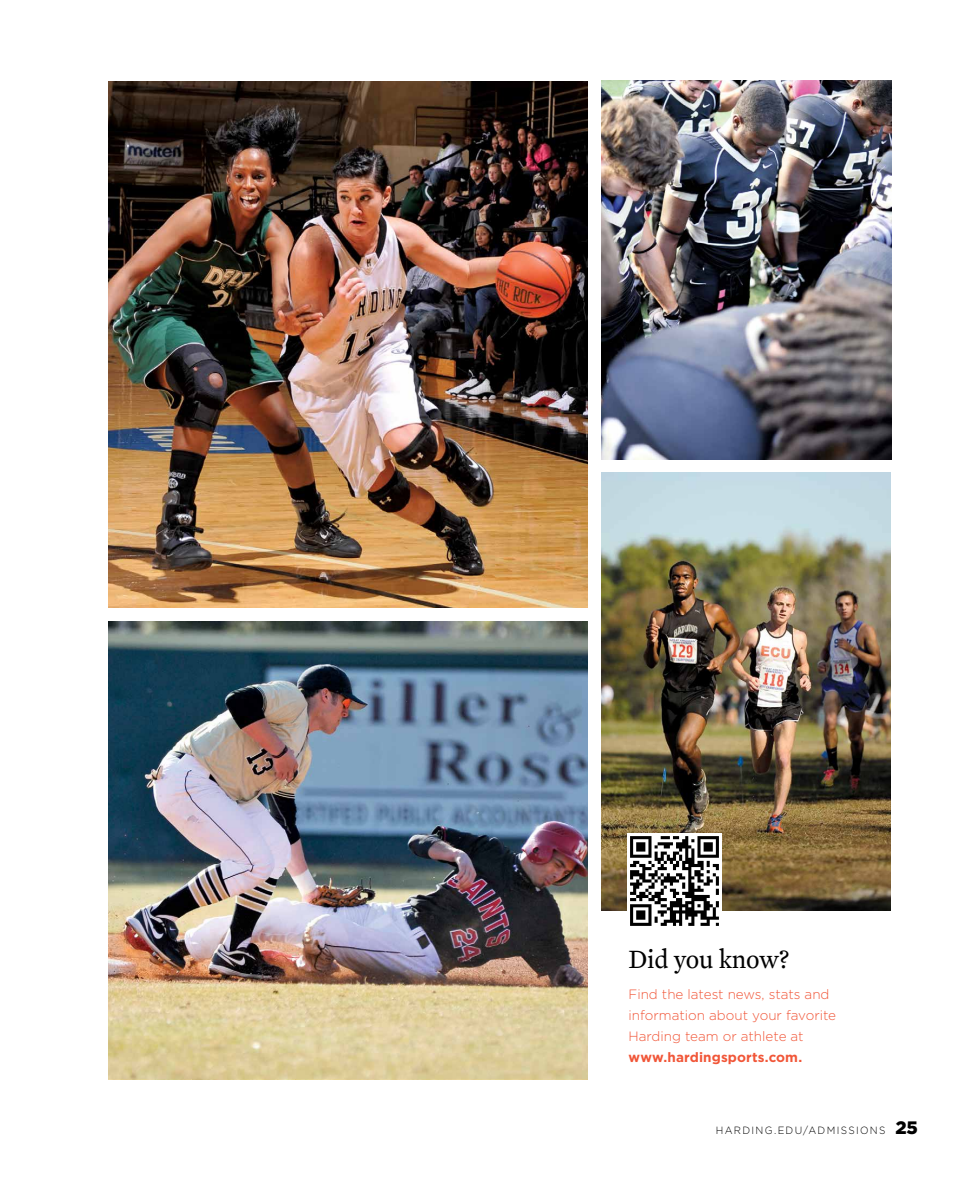
<style>
.page{position:relative;width:972px;height:1188px;background:#fff}
.page>*{position:absolute;margin:0;border:0;box-sizing:border-box;transform-origin:0 0}
.t1{font:27px "Mercury Text G2";letter-spacing:-.01em;color:#000;scale:.95 1}
.t2{font:300 13.5px/21px "Gotham";color:#f15638}
.t3{font:700 13.5px "Gotham";letter-spacing:.005em;color:#f15638}
.t4{font:300 10.5px "Gotham";letter-spacing:.13em;color:#000;scale:.95 1}
.s1{font-weight:900;font-size:18px}
</style>
<div class="page">
<img style="left:108px;top:81px;width:480px;height:527px">
<img style="left:602px;top:81px;width:289px;height:378px">
<img style="left:108px;top:621px;width:480px;height:459px">
<img style="left:602px;top:472px;width:289px;height:438px">
<img style="left:627px;top:834px;width:95px;height:92px">
<h1 class="t1" style="left:628px;top:939px;width:171px">Did you know?</h1>
<p class="t2" style="left:628px;top:983px;width:209px">Find the latest news, stats and information about your favorite<br>Harding team or athlete at</p>
<p class="t3" style="left:628px;top:1048px;width:175px">www.hardingsports.com.</p>
<p class="t4" style="left:716px;top:1124px;width:214px">HARDING.EDU/ADMISSIONS <span class="s1">25</span></p>
</div>
